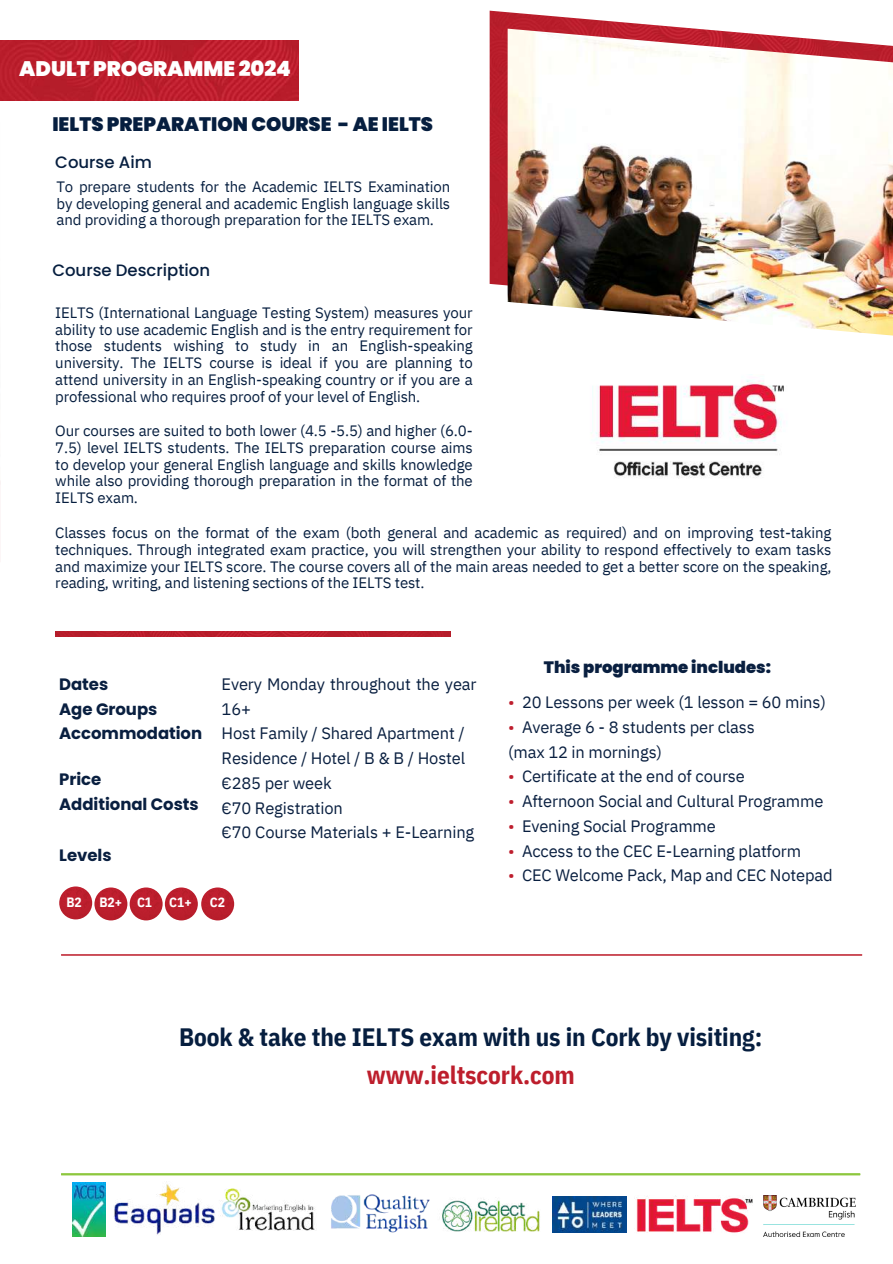
<style>
.page{position:relative;width:893px;height:1264px;background:#fff}
.page>*{position:absolute;margin:0;border:0;box-sizing:border-box;transform-origin:0 0}
.t1{font:700 25.05px "IBM Plex Sans Cond";letter-spacing:-.005em;color:#061e3f}
.t2{font:700 25.05px "IBM Plex Sans Cond";letter-spacing:-.005em;color:#bd1e2c}
.t3{font:900 21px "Poppins";color:#fff}
.t4{font:900 19.5px "Poppins";color:#061e3f}
.t5{font:16.5px/24.8px "IBM Plex Sans";letter-spacing:-.01em;color:#091f40}
.t6{font:700 16.5px/24.8px "Poppins";letter-spacing:-.005em;color:#091f40}
.t7{font:500 16.5px "Poppins";color:#061e3f}
.t8{font:900 16.5px "Poppins";color:#091f40}
.t9{font:15px/16.8px "IBM Plex Sans";letter-spacing:-.01em;color:#061e3f;text-align:justify}
.t10{font:700 13.5px "IBM Plex Sans Cond";letter-spacing:-.005em;color:#fff}
.s1{color:#be1e2d}
</style>
<div class="page">
<img style="left:489px;top:11px;width:210px;height:275px">
<img style="left:507px;top:29px;width:385px;height:307px">
<img style="left:59px;top:886px;width:33px;height:33px;border-radius:50%">
<img style="left:94px;top:887px;width:33px;height:33px;border-radius:50%">
<img style="left:130px;top:887px;width:33px;height:33px;border-radius:50%">
<img style="left:165px;top:887px;width:33px;height:33px;border-radius:50%">
<img style="left:201px;top:887px;width:33px;height:33px;border-radius:50%">
<img style="left:55px;top:631px;width:395px;height:6px">
<img style="left:0;top:41px;width:299px;height:60px">
<svg style="left:61px;top:954px;width:801px;height:1px"></svg>
<img style="left:591px;top:380px;width:193px;height:98px">
<svg style="left:61px;top:1173px;width:799px;height:2px;background:#94ca4a"></svg>
<img style="left:113px;top:1184px;width:102px;height:51px">
<img style="left:220px;top:1188px;width:95px;height:42px">
<img style="left:331px;top:1194px;width:98px;height:38px">
<img style="left:73px;top:1182px;width:32px;height:54px">
<img style="left:763px;top:1195px;width:92px;height:40px">
<img style="left:442px;top:1199px;width:98px;height:33px">
<img style="left:552px;top:1196px;width:74px;height:36px">
<img style="left:636px;top:1195px;width:116px;height:38px">
<h2 class="t3" style="left:19px;top:54px;width:273px">ADULT PROGRAMME 2024</h2>
<h3 class="t4" style="left:52px;top:111px;width:382px">IELTS PREPARATION COURSE - AE IELTS</h3>
<p class="t7" style="left:55px;top:150px;width:98px">Course Aim</p>
<p class="t9" style="left:56px;top:178px;width:395px">To prepare students for the Academic IELTS Examination by developing general and academic English language skills and providing a thorough preparation for the IELTS exam.</p>
<p class="t7" style="left:52px;top:259px;width:159px">Course Description</p>
<p class="t9" style="left:55px;top:304px;width:419px">IELTS (International Language Testing System) measures your ability to use academic English and is the entry requirement for those students wishing to study in an English-speaking university. The IELTS course is ideal if you are planning to attend university in an English-speaking country or if you are a professional who requires proof of your level of English.</p>
<p class="t9" style="left:55px;top:422px;width:419px">Our courses are suited to both lower (4.5 -5.5) and higher (6.0- 7.5) level IELTS students. The IELTS preparation course aims to develop your general English language and skills knowledge while also providing thorough preparation in the format of the IELTS exam.</p>
<p class="t9" style="left:55px;top:524px;width:777px">Classes focus on the format of the exam (both general and academic as required) and on improving test-taking techniques. Through integrated exam practice, you will strengthen your ability to respond effectively to exam tasks and maximize your IELTS score. The course covers all of the main areas needed to get a better score on the speaking, reading, writing, and listening sections of the IELTS test.</p>
<p class="t6" style="left:59px;top:671px;width:144px">Dates<br>Age Groups<br>Accommodation</p>
<p class="t6" style="left:59px;top:766px;width:141px">Price<br>Additional Costs</p>
<p class="t6" style="left:59px;top:843px;width:54px">Levels</p>
<p class="t5" style="left:221px;top:671px;width:256px">Every Monday throughout the year<br>16+<br>Host Family / Shared Apartment /<br>Residence / Hotel / B &amp; B / Hostel €285 per week<br>€70 Registration<br>€70 Course Materials + E-Learning</p>
<p class="t10" style="left:66px;top:893px;width:17px">B2</p>
<p class="t10" style="left:99px;top:893px;width:54px">B2+ C1</p>
<p class="t10" style="left:169px;top:893px;width:24px">C1+</p>
<p class="t10" style="left:210px;top:893px;width:17px">C2</p>
<p class="t8" style="left:544px;top:656px;width:228px">This programme includes:</p>
<p class="t5" style="left:508px;top:689px;width:319px"><span class="s1">•</span> 20 Lessons per week (1 lesson = 60 mins)</p>
<p class="t5" style="left:508px;top:714px;width:248px"><span class="s1">•</span> Average 6 - 8 students per class (max 12 in mornings)</p>
<p class="t5" style="left:508px;top:764px;width:238px"><span class="s1">•</span> Certificate at the end of course</p>
<p class="t5" style="left:508px;top:788px;width:317px"><span class="s1">•</span> Afternoon Social and Cultural Programme</p>
<p class="t5" style="left:508px;top:813px;width:209px"><span class="s1">•</span> Evening Social Programme</p>
<p class="t5" style="left:508px;top:838px;width:294px"><span class="s1">•</span> Access to the CEC E-Learning platform</p>
<p class="t5" style="left:508px;top:862px;width:326px"><span class="s1">•</span> CEC Welcome Pack, Map and CEC Notepad</p>
<h1 class="t1" style="left:179px;top:1020px;width:584px">Book &amp; take the IELTS exam with us in Cork by visiting:</h1>
<h1 class="t2" style="left:367px;top:1058px;width:209px">www.ieltscork.com</h1>
</div>
